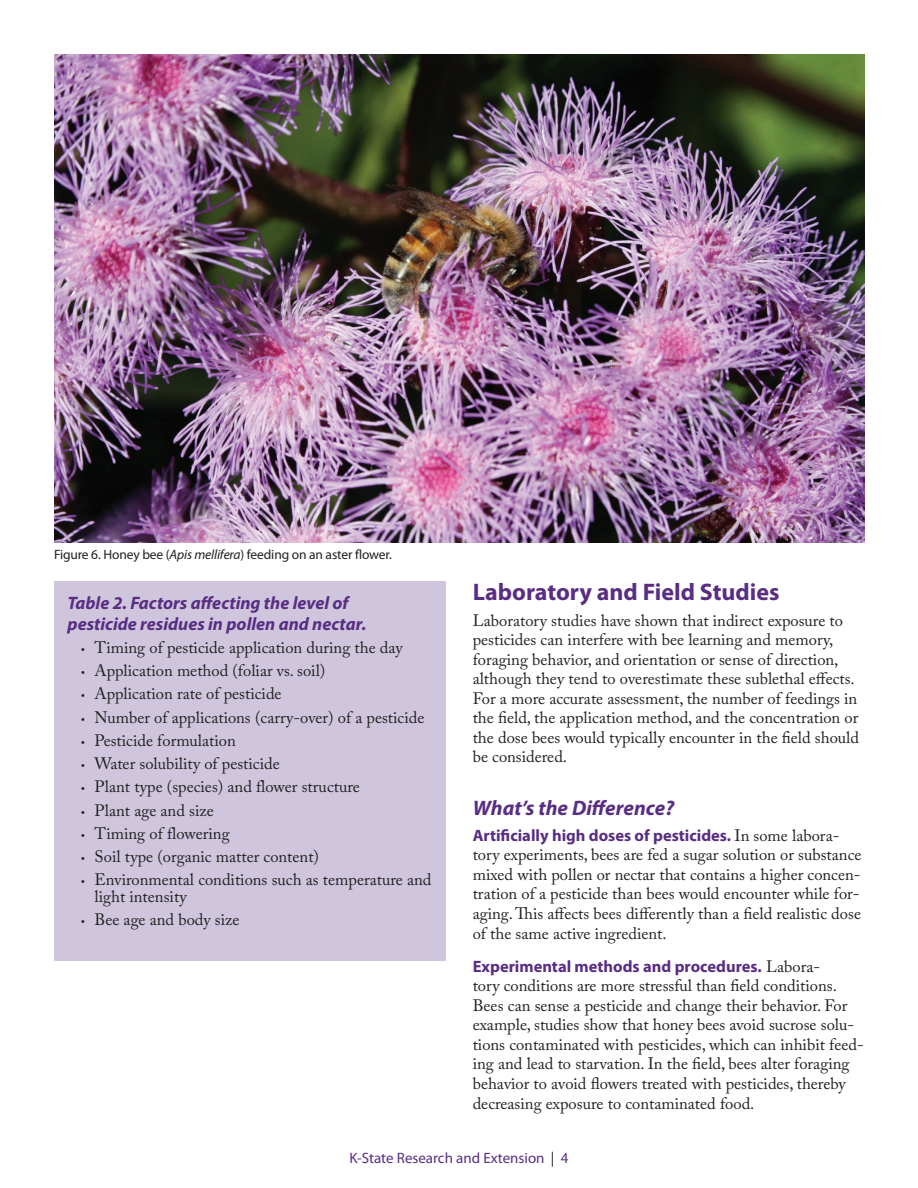
<style>
.page{position:relative;width:918px;height:1188px;background:#fff}
.page>*{position:absolute;margin:0;border:0;box-sizing:border-box;transform-origin:0 0}
.t1{font:700 24px "Myriad Pro";color:#592d83}
.t2{font:italic 700 21px "Myriad Pro";color:#592d83}
.t3{font:italic 700 18px/21px "Myriad Pro";color:#592d83}
.t4{font:16.5px/19.5px "Adobe Caslon Pro";color:#231f20}
.t5{font:700 16.5px "Myriad Pro";color:#592d83}
.t6{font:15px "Myriad Pro";color:#592d83}
.t7{font:13.5px "Myriad Pro";letter-spacing:-.01em;color:#231f20}
.s1{font-style:italic}
.s2{font-family:"Myriad Pro";font-size:13.5px}
.s3{font-family:"Adobe Caslon Pro";font-weight:400;color:#231f20}
.s4{color:#231f20}
</style>
<div class="page">
<div style="left:54px;top:582px;width:392px;height:379px;background:#cfc6dd"></div>
<img style="left:54px;top:54px;width:810px;height:488px">
<p class="t7" style="left:54px;top:546px;width:339px">Figure 6. Honey bee (<span class="s1">Apis mellifera</span>) feeding on an aster flower.</p>
<p class="t3" style="left:68px;top:592px;width:300px">Table 2. Factors affecting the level of pesticide residues in pollen and nectar.</p>
<p class="t4" style="left:81px;top:638px;width:323px"><span class="s2">•</span> Timing of pesticide application during the day</p>
<p class="t4" style="left:81px;top:661px;width:246px"><span class="s2">•</span> Application method (foliar vs. soil)</p>
<p class="t4" style="left:81px;top:684px;width:202px"><span class="s2">•</span> Application rate of pesticide</p>
<p class="t4" style="left:81px;top:707px;width:345px"><span class="s2">•</span> Number of applications (carry-over) of a pesticide</p>
<p class="t4" style="left:81px;top:731px;width:156px"><span class="s2">•</span> Pesticide formulation</p>
<p class="t4" style="left:81px;top:754px;width:200px"><span class="s2">•</span> Water solubility of pesticide</p>
<p class="t4" style="left:81px;top:777px;width:280px"><span class="s2">•</span> Plant type (species) and flower structure</p>
<p class="t4" style="left:81px;top:800px;width:134px"><span class="s2">•</span> Plant age and size</p>
<p class="t4" style="left:81px;top:824px;width:150px"><span class="s2">•</span> Timing of flowering</p>
<p class="t4" style="left:81px;top:847px;width:240px"><span class="s2">•</span> Soil type (organic matter content)</p>
<p class="t4" style="left:94px;top:872px;width:339px;line-height:16.5px;text-indent:-14px"><span class="s2">•</span> Environmental conditions such as temperature and light intensity</p>
<p class="t4" style="left:81px;top:910px;width:160px"><span class="s2">•</span> Bee age and body size</p>
<h1 class="t1" style="left:473px;top:576px;width:308px">Laboratory and Field Studies</h1>
<p class="t4" style="left:473px;top:611px;width:388px">Laboratory studies have shown that indirect exposure to pesticides can interfere with bee learning and memory, foraging behavior, and orientation or sense of direction, although they tend to overestimate these sublethal effects.<br>For a more accurate assessment, the number of feedings in the field, the application method, and the concentration or the dose bees would typically encounter in the field should be considered.</p>
<p class="t2" style="left:473px;top:794px;width:203px">What’s the Difference?</p>
<p class="t5" style="left:473px;top:825px;width:368px">Artificially high doses of pesticides. <span class="s3">In some labora-</span></p>
<p class="t4" style="left:473px;top:845px;width:390px;text-align:justify">tory experiments, bees are fed a sugar solution or substance mixed with pollen or nectar that contains a higher concen&shy;tration of a pesticide than bees would encounter while for&shy;aging. This affects bees differently than a field realistic dose of the same active ingredient.</p>
<p class="t5" style="left:473px;top:955px;width:349px">Experimental methods and procedures. <span class="s3">Labora-</span></p>
<p class="t4" style="left:473px;top:976px;width:392px">tory conditions are more stressful than field conditions.<br>Bees can sense a pesticide and change their behavior. For example, studies show that honey bees avoid sucrose solu&shy;tions contaminated with pesticides, which can inhibit feed&shy;ing and lead to starvation. In the field, bees alter foraging behavior to avoid flowers treated with pesticides, thereby decreasing exposure to contaminated food.</p>
<p class="t6" style="left:349px;top:1149px;width:221px">K-State Research and Extension <span class="s4">|</span> 4</p>
</div>
